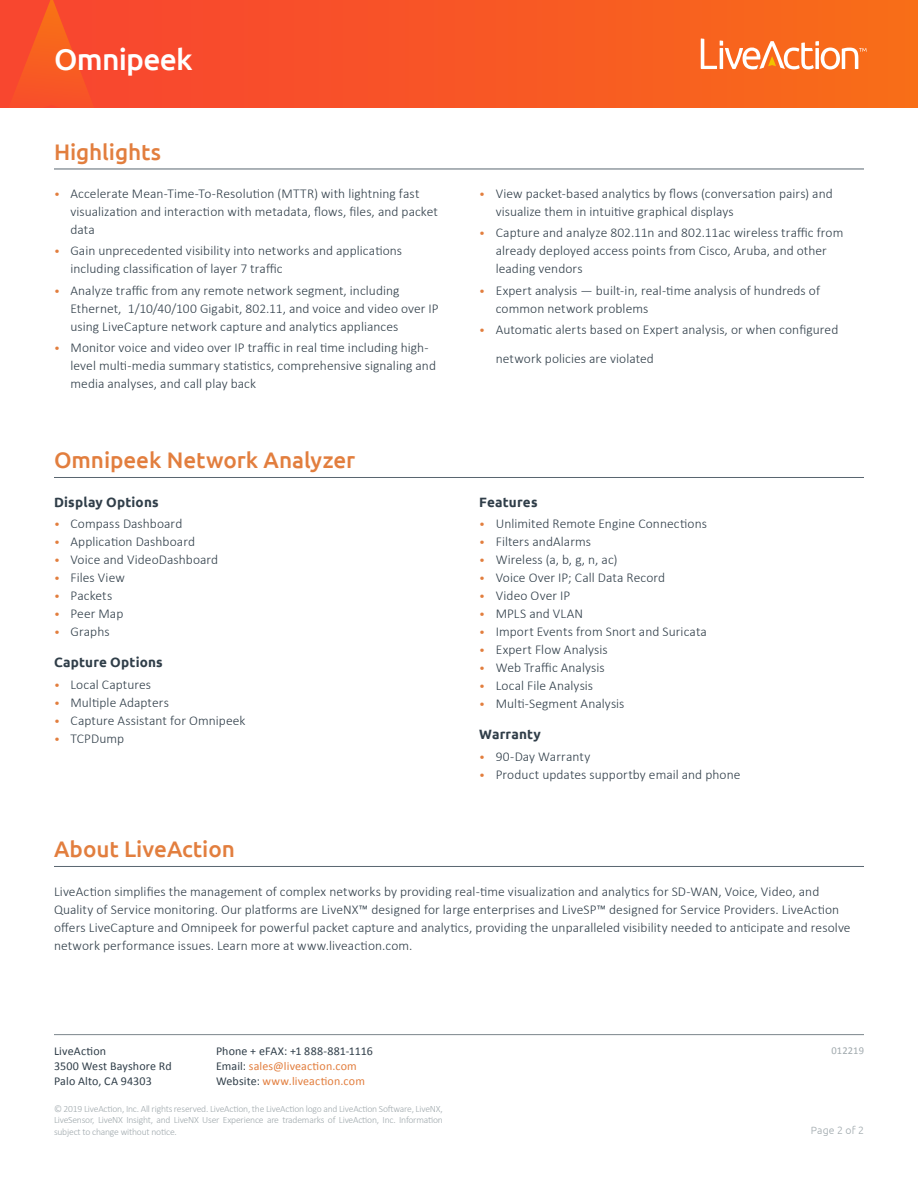
<style>
.page{position:relative;width:918px;height:1188px;background:#fff}
.page>*{position:absolute;margin:0;border:0;box-sizing:border-box;transform-origin:0 0}
.t1{font:500 30px "Ubuntu";letter-spacing:-.025em;color:#fff}
.t2{font:500 22.5px "Ubuntu";letter-spacing:-.005em;color:#e27e3e}
.t3{font:300 13.5px/18px "Calibri";letter-spacing:.005em;color:#303e49}
.t4{font:700 13.5px "Ubuntu";letter-spacing:.015em;color:#303e49}
.t5{font:12px/15px "Calibri";letter-spacing:.015em;color:#303e49}
.t6{font:300 10.5px "Ubuntu";letter-spacing:.02em;color:#a0a9ad}
.t7{font:10.5px "Calibri";letter-spacing:.015em;color:#a0a9ad}
.t8{font:300 9.6px/11.6px "Calibri";letter-spacing:-.02em;color:#a0a9ad;text-align:justify}
.s1{font-size:12px;color:#e27e3e}
.s2{color:#e27e3e}
</style>
<div class="page">
<div style="left:0;top:0;width:918px;height:108px;background:linear-gradient(to right,#f84132,#f86d18)"></div>
<svg style="left:8px;top:0;width:86px;height:108px;background:#f85128"></svg>
<svg style="left:701px;top:38px;width:166px;height:32px"></svg>
<hr style="left:54px;top:1034px;width:810px;height:1px;background:#7c868c">
<hr style="left:54px;top:169px;width:810px;height:1px;background:#596670">
<hr style="left:54px;top:477px;width:810px;height:1px;background:#596670">
<hr style="left:54px;top:866px;width:810px;height:1px;background:#596670">
<h1 class="t1" style="left:54px;top:40px;width:140px">Omnipeek</h1>
<h2 class="t2" style="left:54px;top:138px;width:109px">Highlights</h2>
<p class="t3" style="left:71px;top:184px;width:369px;text-indent:-16px"><span class="s1">•</span> Accelerate Mean-Time-To-Resolution (MTTR) with lightning fast visualization and interaction with metadata, flows, files, and packet data</p>
<p class="t3" style="left:71px;top:241px;width:333px;text-indent:-16px"><span class="s1">•</span> Gain unprecedented visibility into networks and applications including classification of layer 7 traffic</p>
<p class="t3" style="left:71px;top:281px;width:370px;text-indent:-16px"><span class="s1">•</span> Analyze traffic from any remote network segment, including<br>Ethernet, 1/10/40/100 Gigabit, 802.11, and voice and video over IP using LiveCapture network capture and analytics appliances</p>
<p class="t3" style="left:71px;top:338px;width:367px;text-indent:-16px"><span class="s1">•</span> Monitor voice and video over IP traffic in real time including high&shy;level multi-media summary statistics, comprehensive signaling and media analyses, and call play back</p>
<h2 class="t2" style="left:54px;top:446px;width:303px">Omnipeek Network Analyzer</h2>
<p class="t4" style="left:54px;top:494px;width:106px">Display Options</p>
<p class="t3" style="left:54px;top:514px;width:130px"><span class="s1">•</span> Compass Dashboard</p>
<p class="t3" style="left:54px;top:532px;width:143px"><span class="s1">•</span> Application Dashboard</p>
<p class="t3" style="left:54px;top:550px;width:166px"><span class="s1">•</span> Voice and VideoDashboard</p>
<p class="t3" style="left:54px;top:568px;width:72px"><span class="s1">•</span> Files View</p>
<p class="t3" style="left:54px;top:586px;width:60px"><span class="s1">•</span> Packets</p>
<p class="t3" style="left:54px;top:604px;width:71px"><span class="s1">•</span> Peer Map</p>
<p class="t3" style="left:54px;top:622px;width:57px"><span class="s1">•</span> Graphs</p>
<p class="t4" style="left:54px;top:654px;width:110px">Capture Options</p>
<p class="t3" style="left:54px;top:675px;width:99px"><span class="s1">•</span> Local Captures</p>
<p class="t3" style="left:54px;top:693px;width:116px"><span class="s1">•</span> Multiple Adapters</p>
<p class="t3" style="left:54px;top:711px;width:193px"><span class="s1">•</span> Capture Assistant for Omnipeek</p>
<p class="t3" style="left:54px;top:729px;width:72px"><span class="s1">•</span> TCPDump</p>
<p class="t3" style="left:496px;top:184px;width:339px;text-indent:-16px"><span class="s1">•</span> View packet-based analytics by flows (conversation pairs) and visualize them in intuitive graphical displays</p>
<p class="t3" style="left:496px;top:223px;width:349px;text-indent:-16px"><span class="s1">•</span> Capture and analyze 802.11n and 802.11ac wireless traffic from already deployed access points from Cisco, Aruba, and other leading vendors</p>
<p class="t3" style="left:496px;top:281px;width:326px;text-indent:-16px"><span class="s1">•</span> Expert analysis — built-in, real-time analysis of hundreds of common network problems</p>
<p class="t3" style="left:496px;top:314px;width:344px;line-height:28.8px;text-indent:-16px"><span class="s1">•</span> Automatic alerts based on Expert analysis, or when configured network policies are violated</p>
<p class="t4" style="left:479px;top:494px;width:60px">Features</p>
<p class="t3" style="left:479px;top:514px;width:229px"><span class="s1">•</span> Unlimited Remote Engine Connections</p>
<p class="t3" style="left:479px;top:532px;width:113px"><span class="s1">•</span> Filters andAlarms</p>
<p class="t3" style="left:479px;top:550px;width:140px"><span class="s1">•</span> Wireless (a, b, g, n, ac)</p>
<p class="t3" style="left:479px;top:568px;width:188px"><span class="s1">•</span> Voice Over IP; Call Data Record</p>
<p class="t3" style="left:479px;top:586px;width:93px"><span class="s1">•</span> Video Over IP</p>
<p class="t3" style="left:479px;top:604px;width:105px"><span class="s1">•</span> MPLS and VLAN</p>
<p class="t3" style="left:479px;top:622px;width:229px"><span class="s1">•</span> Import Events from Snort and Suricata</p>
<p class="t3" style="left:479px;top:640px;width:130px"><span class="s1">•</span> Expert Flow Analysis</p>
<p class="t3" style="left:479px;top:658px;width:127px"><span class="s1">•</span> Web Traffic Analysis</p>
<p class="t3" style="left:479px;top:676px;width:115px"><span class="s1">•</span> Local File Analysis</p>
<p class="t3" style="left:479px;top:694px;width:147px"><span class="s1">•</span> Multi-Segment Analysis</p>
<p class="t4" style="left:479px;top:726px;width:63px">Warranty</p>
<p class="t3" style="left:479px;top:747px;width:113px"><span class="s1">•</span> 90-Day Warranty</p>
<p class="t3" style="left:479px;top:765px;width:263px"><span class="s1">•</span> Product updates supportby email and phone</p>
<h2 class="t2" style="left:54px;top:835px;width:182px">About LiveAction</h2>
<p class="t3" style="left:54px;top:882px;width:798px">LiveAction simplifies the management of complex networks by providing real-time visualization and analytics for SD-WAN, Voice, Video, and Quality of Service monitoring. Our platforms are LiveNX™ designed for large enterprises and LiveSP™ designed for Service Providers. LiveAction offers LiveCapture and Omnipeek for powerful packet capture and analytics, providing the unparalleled visibility needed to anticipate and resolve network performance issues. Learn more at www.liveaction.com.</p>
<p class="t5" style="left:54px;top:1043px;width:119px">LiveAction<br>3500 West Bayshore Rd<br>Palo Alto, CA 94303</p>
<p class="t5" style="left:216px;top:1043px;width:159px">Phone + eFAX: +1 888-881-1116<br>Email: <span class="s2">sales@liveaction.com<br></span>Website: <span class="s2">www.liveaction.com</span></p>
<p class="t7" style="left:832px;top:1044px;width:34px">012219</p>
<p class="t8" style="left:54px;top:1102px;width:390px">© 2019 LiveAction, Inc. All rights reserved. LiveAction, the LiveAction logo and LiveAction Software, LiveNX, LiveSensor, LiveNX Insight, and LiveNX User Experience are trademarks of LiveAction, Inc. Information subject to change without notice.</p>
<p class="t6" style="left:811px;top:1124px;width:55px">Page 2 of 2</p>
</div>
